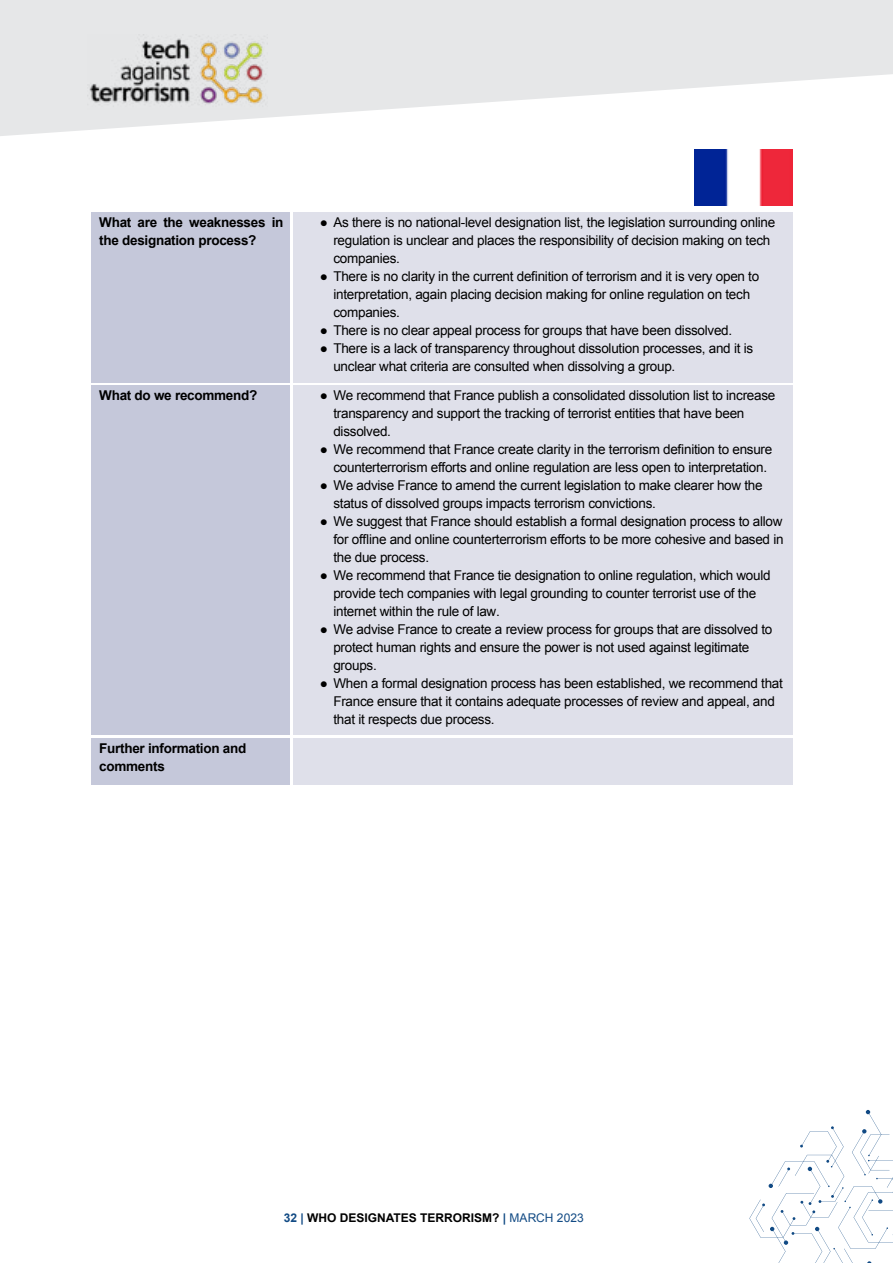
<style>
.page{position:relative;width:893px;height:1263px;background:#fff}
.page>*{position:absolute;margin:0;border:0;box-sizing:border-box;transform-origin:0 0}
.t1{font:13.5px/18px "Arial";letter-spacing:-.02em;color:#000}
.t2{font:700 13.5px/18px "Arial";letter-spacing:-.02em;color:#000}
.t3{font:700 12px "Arial";color:#000}
.s1{color:#114a84}
.s2{font-weight:400;color:#114a84}
</style>
<div class="page">
<svg style="left:749px;top:1110px;width:144px;height:153px"></svg>
<svg style="left:0;top:0;width:893px;height:136px;fill:#e6e7e8"></svg>
<img style="left:88px;top:35px;width:179px;height:75px">
<div style="left:91px;top:213px;width:199px;height:170px;background:#c5c8da"></div>
<div style="left:293px;top:213px;width:500px;height:170px;background:#dfe0ea"></div>
<div style="left:91px;top:386px;width:199px;height:349px;background:#c5c8da"></div>
<div style="left:293px;top:386px;width:500px;height:349px;background:#dfe0ea"></div>
<div style="left:91px;top:738px;width:199px;height:46px;background:#c5c8da"></div>
<div style="left:293px;top:738px;width:500px;height:46px;background:#dfe0ea"></div>
<img style="left:694px;top:150px;width:98px;height:56px">
<p class="t2" style="left:99px;top:214px;width:186px">What are the weaknesses in the designation process?</p>
<p class="t2" style="left:99px;top:387px;width:160px">What do we recommend?</p>
<p class="t2" style="left:99px;top:740px;width:149px">Further information and comments</p>
<p class="t1" style="left:333px;top:214px;width:443px;text-indent:-14px">● As there is no national-level designation list, the legislation surrounding online regulation is unclear and places the responsibility of decision making on tech companies.</p>
<p class="t1" style="left:333px;top:268px;width:427px;text-indent:-14px">● There is no clarity in the current definition of terrorism and it is very open to interpretation, again placing decision making for online regulation on tech companies.</p>
<p class="t1" style="left:320px;top:322px;width:414px">● There is no clear appeal process for groups that have been dissolved.</p>
<p class="t1" style="left:333px;top:340px;width:421px;text-indent:-14px">● There is a lack of transparency throughout dissolution processes, and it is unclear what criteria are consulted when dissolving a group.</p>
<p class="t1" style="left:333px;top:387px;width:443px;text-indent:-14px">● We recommend that France publish a consolidated dissolution list to increase transparency and support the tracking of terrorist entities that have been dissolved.</p>
<p class="t1" style="left:333px;top:441px;width:440px;text-indent:-14px">● We recommend that France create clarity in the terrorism definition to ensure counterterrorism efforts and online regulation are less open to interpretation.</p>
<p class="t1" style="left:333px;top:477px;width:431px;text-indent:-14px">● We advise France to amend the current legislation to make clearer how the status of dissolved groups impacts terrorism convictions.</p>
<p class="t1" style="left:333px;top:513px;width:452px;text-align:justify;text-indent:-14px">● We suggest that France should establish a formal designation process to allow for offline and online counterterrorism efforts to be more cohesive and based in the due process.</p>
<p class="t1" style="left:333px;top:567px;width:439px;text-indent:-14px">● We recommend that France tie designation to online regulation, which would provide tech companies with legal grounding to counter terrorist use of the internet within the rule of law.</p>
<p class="t1" style="left:333px;top:621px;width:440px;text-indent:-14px">● We advise France to create a review process for groups that are dissolved to protect human rights and ensure the power is not used against legitimate groups.</p>
<p class="t1" style="left:333px;top:675px;width:451px;text-indent:-14px">● When a formal designation process has been established, we recommend that<br>France ensure that it contains adequate processes of review and appeal, and that it respects due process.</p>
<p class="t3" style="left:284px;top:1209px;width:301px"><span class="s1">32 |</span> WHO DESIGNATES TERRORISM? <span class="s1">|</span> <span class="s2">MARCH 2023</span></p>
</div>
